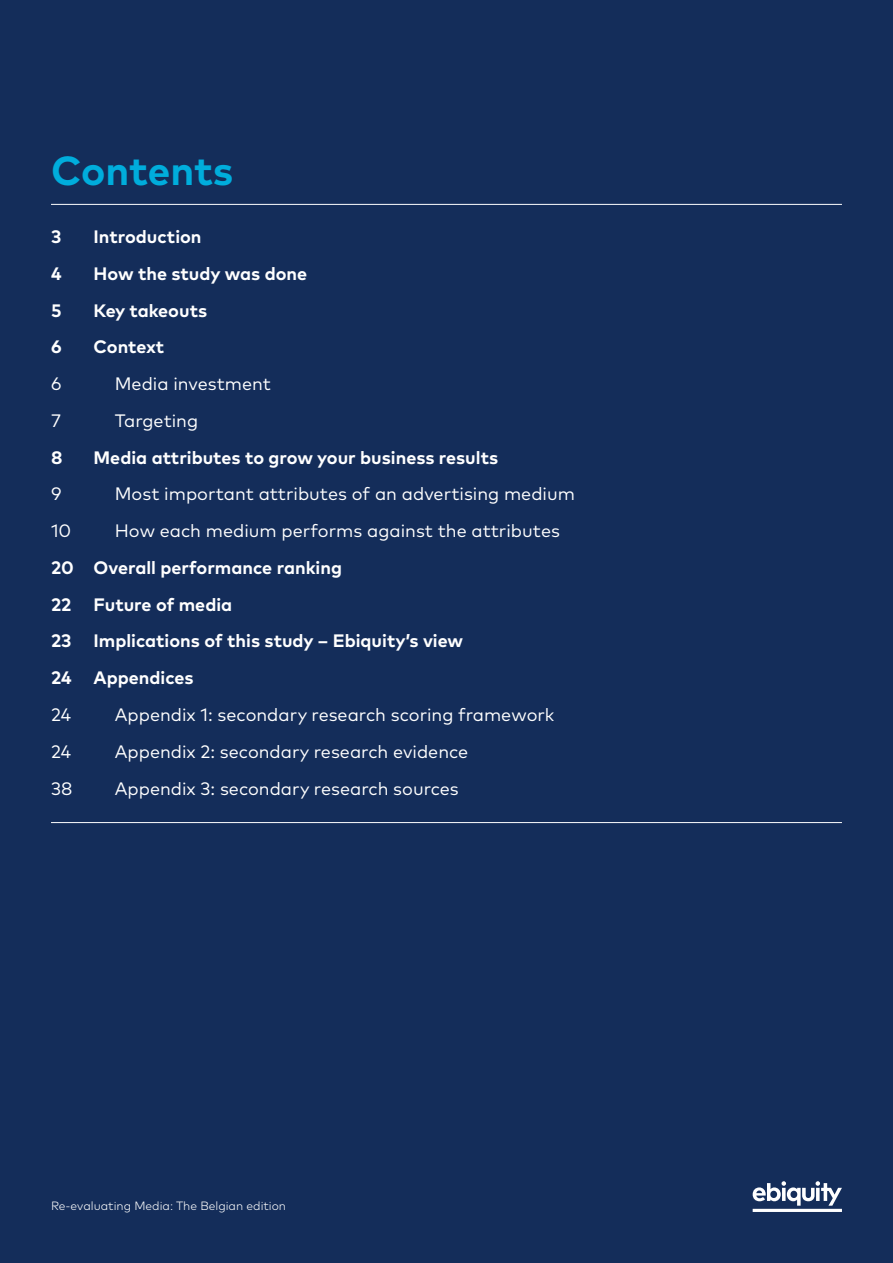
<style>
.page{position:relative;width:893px;height:1263px;background:#142d5a}
.page>*{position:absolute;margin:0;border:0;box-sizing:border-box;transform-origin:0 0}
.t1{font:700 40.5px "Mark OT";letter-spacing:-.005em;color:#00addc}
.t2{font:18px "Mark OT";color:#fff}
.t3{font:700 18px/36.8px "Mark OT";color:#fff}
.t4{font:300 12px "Mark OT";color:#fff}
</style>
<div class="page">
<svg style="left:753px;top:1181px;width:89px;height:31px"></svg>
<hr style="left:51px;top:204px;width:791px;height:1px;background:#fff">
<hr style="left:51px;top:822px;width:791px;height:1px;background:#fff">
<h1 class="t1" style="left:51px;top:145px;width:184px">Contents</h1>
<p class="t3" style="left:51px;top:218px;width:12px">3</p>
<p class="t3" style="left:94px;top:218px;width:110px">Introduction</p>
<p class="t3" style="left:51px;top:255px;width:12px">4</p>
<p class="t3" style="left:94px;top:255px;width:215px">How the study was done</p>
<p class="t3" style="left:51px;top:291px;width:12px">5</p>
<p class="t3" style="left:94px;top:291px;width:115px">Key takeouts</p>
<p class="t3" style="left:51px;top:328px;width:12px">6</p>
<p class="t3" style="left:94px;top:328px;width:72px">Context</p>
<p class="t2" style="left:51px;top:373px;width:12px">6</p>
<p class="t2" style="left:115px;top:373px;width:158px">Media investment</p>
<p class="t2" style="left:51px;top:409px;width:11px">7</p>
<p class="t2" style="left:115px;top:409px;width:85px">Targeting</p>
<p class="t3" style="left:51px;top:438px;width:13px">8</p>
<p class="t3" style="left:94px;top:438px;width:406px">Media attributes to grow your business results</p>
<p class="t2" style="left:51px;top:483px;width:12px">9</p>
<p class="t2" style="left:115px;top:483px;width:462px">Most important attributes of an advertising medium</p>
<p class="t2" style="left:51px;top:520px;width:22px">10</p>
<p class="t2" style="left:115px;top:520px;width:447px">How each medium performs against the attributes</p>
<p class="t3" style="left:51px;top:549px;width:414px">20 Overall performance ranking<br>22 Future of media<br>23 Implications of this study – Ebiquity’s view<br>24 Appendices</p>
<p class="t2" style="left:51px;top:703px;width:22px">24</p>
<p class="t2" style="left:115px;top:703px;width:441px">Appendix 1: secondary research scoring framework</p>
<p class="t2" style="left:51px;top:740px;width:22px">24</p>
<p class="t2" style="left:115px;top:740px;width:355px">Appendix 2: secondary research evidence</p>
<p class="t2" style="left:51px;top:777px;width:23px">38</p>
<p class="t2" style="left:115px;top:777px;width:346px">Appendix 3: secondary research sources</p>
<p class="t4" style="left:51px;top:1199px;width:237px">Re-evaluating Media: The Belgian edition</p>
</div>
